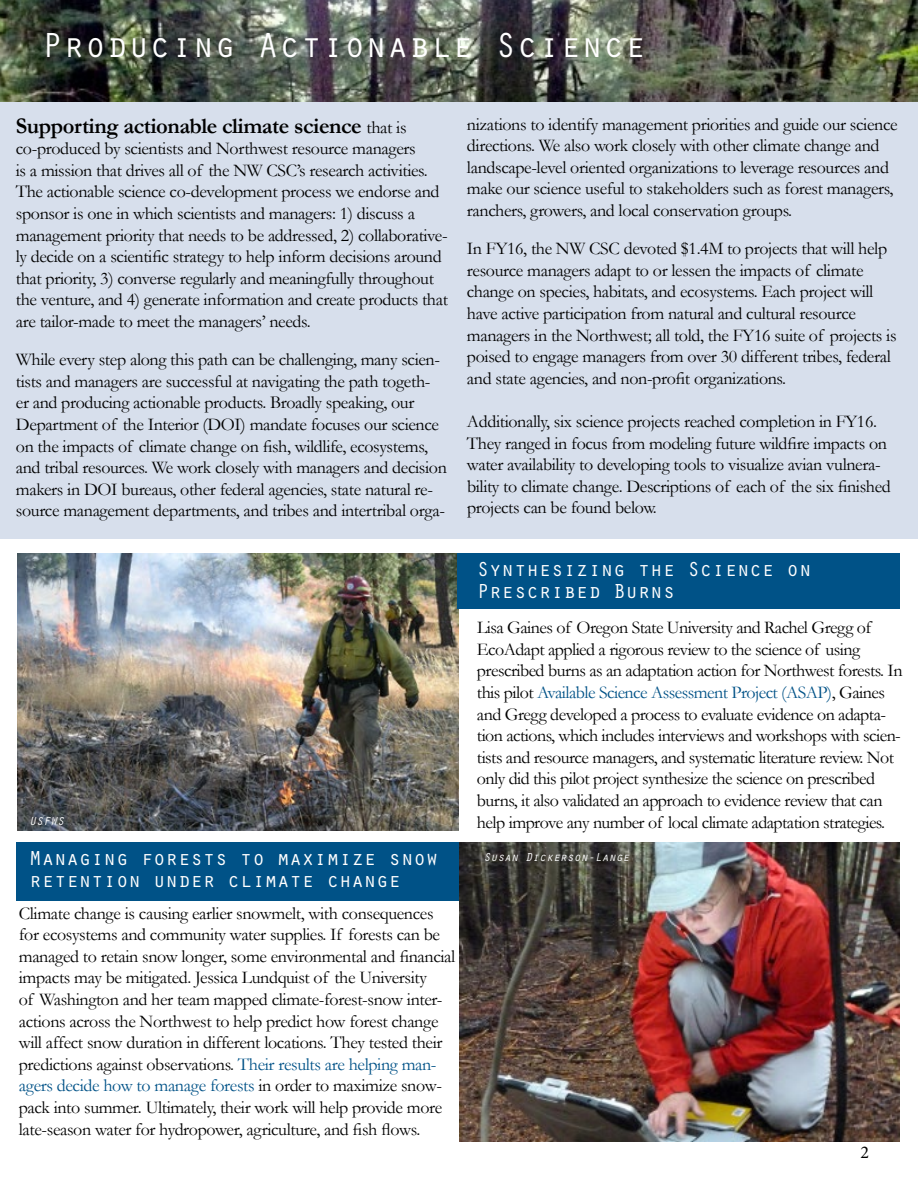
<style>
.page{position:relative;width:918px;height:1188px;background:#fff}
.page>*{position:absolute;margin:0;border:0;box-sizing:border-box;transform-origin:0 0}
.t1{font:36px "Orator Std";color:#fff}
.t2{font:700 22.5px "Garamond";letter-spacing:-.02em;color:#000}
.t3{font:21px/22.5px "Orator Std";letter-spacing:-.01em;color:#fff}
.t4{font:18px/21.6px "Garamond";letter-spacing:-.02em;color:#000}
.t5{font:18px "Minion Pro";color:#000}
.t6{font:italic 12px "Orator Std";letter-spacing:-.02em;color:#fff}
.s1{font-weight:400;font-size:18px}
.s2{color:#005287}
</style>
<div class="page">
<div style="left:0;top:0;width:918px;height:538px;background:#d7dfec"></div>
<div style="left:16px;top:843px;width:443px;height:58px;background:#005287"></div>
<img style="left:0;top:0;width:917px;height:102px">
<img style="left:18px;top:554px;width:441px;height:277px">
<div style="left:458px;top:554px;width:442px;height:55px;background:#005287"></div>
<img style="left:459px;top:843px;width:441px;height:299px">
<h1 class="t1" style="left:42px;top:20px;width:606px">Producing Actionable Science</h1>
<p class="t2" style="left:16px;top:112px;width:392px">Supporting actionable climate science <span class="s1">that is</span></p>
<p class="t4" style="left:16px;top:138px;width:434px">co-produced by scientists and Northwest resource managers<br>is a mission that drives all of the NW CSC’s research activities.<br>The actionable science co-development process we endorse and sponsor is one in which scientists and managers: 1) discuss a management priority that needs to be addressed, 2) collaborative&shy;ly decide on a scientific strategy to help inform decisions around that priority, 3) converse regularly and meaningfully throughout the venture, and 4) generate information and create products that are tailor-made to meet the managers’ needs.</p>
<p class="t4" style="left:16px;top:348px;width:433px">While every step along this path can be challenging, many scien&shy;tists and managers are successful at navigating the path togeth&shy;er and producing actionable products. Broadly speaking, our Department of the Interior (DOI) mandate focuses our science on the impacts of climate change on fish, wildlife, ecosystems, and tribal resources. We work closely with managers and decision makers in DOI bureaus, other federal agencies, state natural re&shy;source management departments, and tribes and intertribal orga-</p>
<p class="t4" style="left:467px;top:113px;width:432px">nizations to identify management priorities and guide our science directions. We also work closely with other climate change and landscape-level oriented organizations to leverage resources and make our science useful to stakeholders such as forest managers, ranchers, growers, and local conservation groups.</p>
<p class="t4" style="left:467px;top:238px;width:431px">In FY16, the NW CSC devoted $1.4M to projects that will help resource managers adapt to or lessen the impacts of climate change on species, habitats, and ecosystems. Each project will have active participation from natural and cultural resource managers in the Northwest; all told, the FY16 suite of projects is poised to engage managers from over 30 different tribes, federal and state agencies, and non-profit organizations.</p>
<p class="t4" style="left:467px;top:410px;width:425px">Additionally, six science projects reached completion in FY16.<br>They ranged in focus from modeling future wildfire impacts on water availability to developing tools to visualize avian vulnera&shy;bility to climate change. Descriptions of each of the six finished projects can be found below.</p>
<p class="t6" style="left:29px;top:813px;width:37px">USFWS</p>
<p class="t3" style="left:29px;top:846px;width:411px">Managing forests to maximize snow retention under climate change</p>
<p class="t4" style="left:19px;top:902px;width:438px">Climate change is causing earlier snowmelt, with consequences for ecosystems and community water supplies. If forests can be managed to retain snow longer, some environmental and financial impacts may be mitigated. Jessica Lundquist of the University<br>of Washington and her team mapped climate-forest-snow inter&shy;actions across the Northwest to help predict how forest change will affect snow duration in different locations. They tested their predictions against observations. <span class="s2">Their results are helping man&shy;agers decide how to manage forests</span> in order to maximize snow&shy;pack into summer. Ultimately, their work will help provide more late-season water for hydropower, agriculture, and fish flows.</p>
<p class="t3" style="left:477px;top:557px;width:336px">Synthesizing the Science on<br>Prescribed Burns</p>
<p class="t4" style="left:477px;top:617px;width:427px">Lisa Gaines of Oregon State University and Rachel Gregg of EcoAdapt applied a rigorous review to the science of using prescribed burns as an adaptation action for Northwest forests. In this pilot <span class="s2">Available Science Assessment Project (ASAP)</span>, Gaines and Gregg developed a process to evaluate evidence on adapta&shy;tion actions, which includes interviews and workshops with scien&shy;tists and resource managers, and systematic literature review. Not only did this pilot project synthesize the science on prescribed burns, it also validated an approach to evidence review that can help improve any number of local climate adaptation strategies.</p>
<p class="t6" style="left:483px;top:848px;width:148px">Susan Dickerson-Lange</p>
<p class="t5" style="left:860px;top:1140px;width:10px">2</p>
</div>
